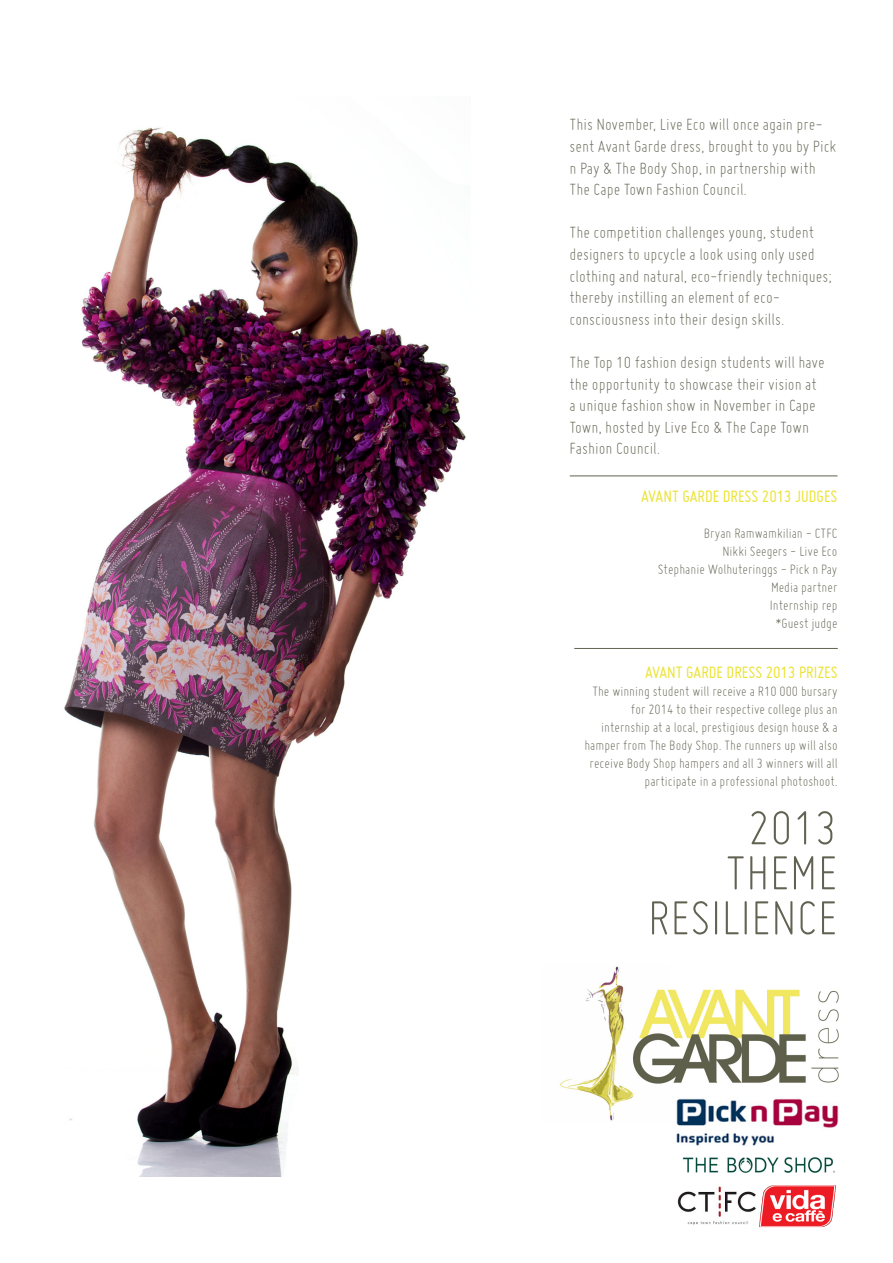
<style>
.page{position:relative;width:893px;height:1263px;background:#fff}
.page>*{position:absolute;margin:0;border:0;box-sizing:border-box;transform-origin:0 0}
.t1{font:300 54px "Miso";color:#626252}
.t2{font:300 18px/21.6px "Miso";color:#626252}
.t3{font:18px "Miso";color:#ebe333}
.t4{font:300 15px/18px "Miso";color:#626252;text-align:right}
</style>
<div class="page">
<img style="left:560px;top:966px;width:279px;height:155px">
<hr style="left:570px;top:475px;width:267px;height:1px;background:#626252">
<hr style="left:574px;top:648px;width:264px;height:1px;background:#626252">
<img style="left:675px;top:1097px;width:164px;height:49px">
<img style="left:682px;top:1157px;width:153px;height:16px">
<img style="left:677px;top:1186px;width:78px;height:38px">
<img style="left:759px;top:1185px;width:77px;height:43px">
<img style="left:64px;top:127px;width:402px;height:1049px">
<p class="t2" style="left:569px;top:114px;width:268px">This November, Live Eco will once again pre&shy;sent Avant Garde dress, brought to you by Pick n Pay &amp; The Body Shop, in partnership with The Cape Town Fashion Council.</p>
<p class="t2" style="left:569px;top:222px;width:264px">The competition challenges young, student designers to upcycle a look using only used clothing and natural, eco-friendly techniques; thereby instilling an element of eco&shy;consciousness into their design skills.</p>
<p class="t2" style="left:569px;top:351px;width:257px">The Top 10 fashion design students will have the opportunity to showcase their vision at a unique fashion show in November in Cape Town, hosted by Live Eco &amp; The Cape Town Fashion Council.</p>
<p class="t3" style="left:641px;top:486px;width:198px">AVANT GARDE DRESS 2013 JUDGES</p>
<p class="t4" style="left:704px;top:524px;width:135px">Bryan Ramwamkilian - CTFC</p>
<p class="t4" style="left:722px;top:542px;width:117px">Nikki Seegers - Live Eco</p>
<p class="t4" style="left:658px;top:560px;width:181px">Stephanie Wolhuteringgs - Pick n Pay</p>
<p class="t4" style="left:771px;top:578px;width:68px">Media partner</p>
<p class="t4" style="left:770px;top:596px;width:69px">Internship rep</p>
<p class="t4" style="left:775px;top:614px;width:64px">*Guest judge</p>
<p class="t3" style="left:645px;top:662px;width:194px">AVANT GARDE DRESS 2013 PRIZES</p>
<p class="t4" style="left:584px;top:682px;width:255px">The winning student will receive a R10 000 bursary for 2014 to their respective college plus an internship at a local, prestigious design house &amp; a hamper from The Body Shop. The runners up will also receive Body Shop hampers and all 3 winners will all participate in a professional photoshoot.</p>
<p class="t1" style="left:748px;top:797px;width:91px">2013</p>
<p class="t1" style="left:725px;top:842px;width:114px">THEME</p>
<p class="t1" style="left:648px;top:887px;width:191px">RESILIENCE</p>
</div>
